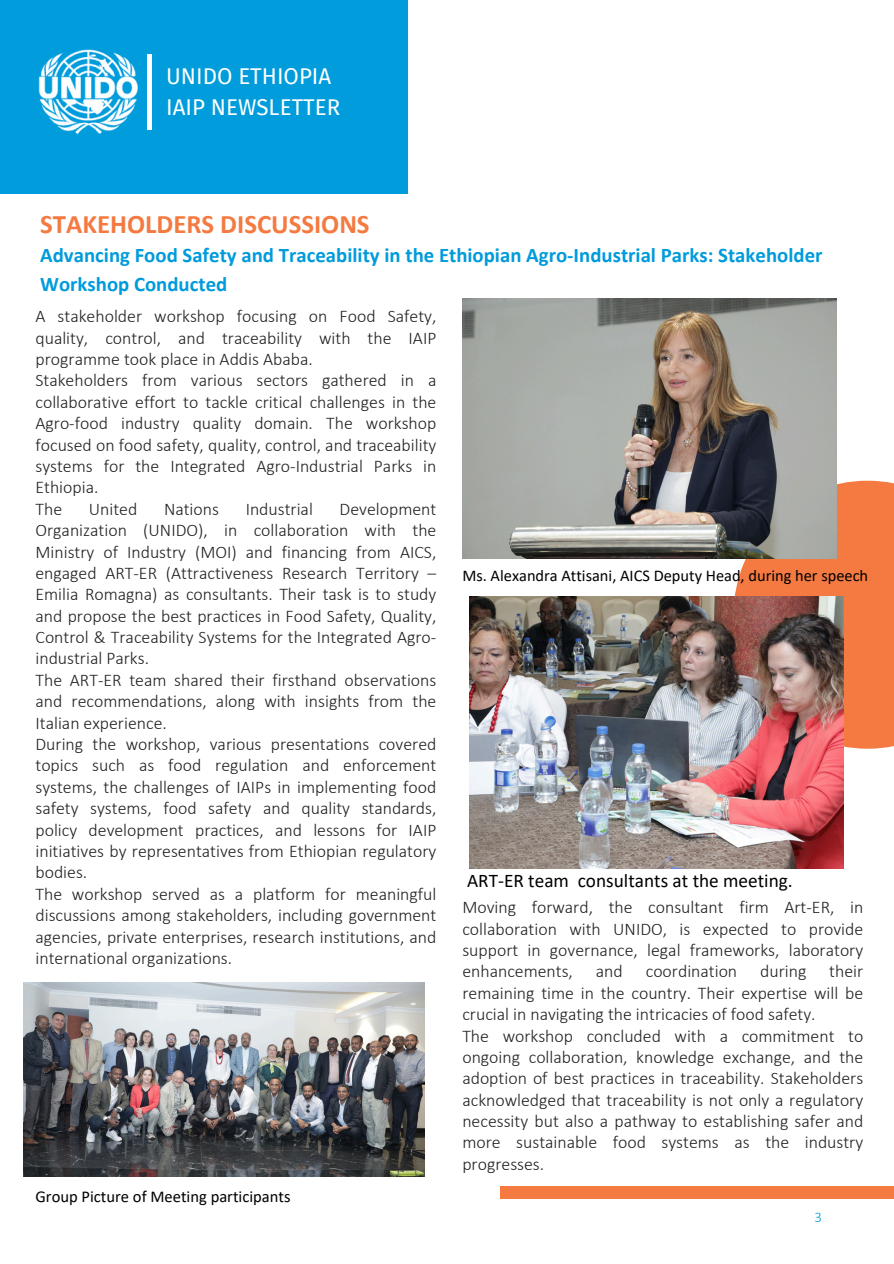
<style>
.page{position:relative;width:894px;height:1264px;background:#fff}
.page>*{position:absolute;margin:0;border:0;box-sizing:border-box;transform-origin:0 0}
.t1{font:700 26.85px "Calibri";color:#f47a41}
.t2{font:22.35px/30.9px "Fira Sans";color:#fff}
.t3{font:700 20.85px/29px "Calibri";color:#009bdb}
.t4{font:19.35px "Calibri";color:#000}
.t5{font:300 17.85px/21.3px "Calibri";color:#231f20}
.t6{font:16.5px "Calibri";color:#000}
.t7{font:16.35px "Calibri";color:#000}
.t8{font:300 14.85px "Calibri";color:#009bdb}
</style>
<div class="page">
<div style="left:0;top:0;width:407px;height:194px;background:#009cdc"></div>
<img style="left:38px;top:49px;width:99px;height:86px">
<div style="left:147px;top:54px;width:5px;height:76px;background:#fff"></div>
<div style="left:733px;top:480px;width:160px;height:268px;background:#f47a41"></div>
<img style="left:462px;top:298px;width:373px;height:260px">
<img style="left:469px;top:596px;width:374px;height:272px">
<img style="left:24px;top:982px;width:400px;height:194px">
<div style="left:500px;top:1186px;width:393px;height:12px;background:#f47a41"></div>
<h4 class="t2" style="left:166px;top:61px;width:175px">UNIDO ETHIOPIA<br>IAIP NEWSLETTER</h4>
<p class="t1" style="left:40px;top:213px;width:331px">STAKEHOLDERS DISCUSSIONS</p>
<h4 class="t3" style="left:40px;top:242px;width:783px">Advancing Food Safety and Traceability in the Ethiopian Agro-Industrial Parks: Stakeholder<br>Workshop Conducted</h4>
<p class="t5" style="left:35px;top:307px;width:402px">A stakeholder workshop focusing on Food Safety, quality, control, and traceability with the IAIP programme took place in Addis Ababa.<br>Stakeholders from various sectors gathered in a collaborative effort to tackle critical challenges in the Agro-food industry quality domain. The workshop focused on food safety, quality, control, and traceability systems for the Integrated Agro-Industrial Parks in Ethiopia.<br>The</p>
<p class="t5" style="left:35px;top:499px;width:402px;text-indent:304px">Development Organization (UNIDO), in collaboration with the Ministry of Industry (MOI) and financing from AICS, engaged ART-ER (Attractiveness Research Territory – Emilia Romagna) as consultants. Their task is to study and propose the best practices in Food Safety, Quality, Control &amp; Traceability Systems for the Integrated Agro&shy;industrial Parks.<br>The ART-ER team shared their firsthand observations and recommendations, along with insights from the Italian experience.<br>During the workshop, various presentations covered topics such as food regulation and enforcement systems, the challenges of IAIPs in implementing food safety systems, food safety and quality standards, policy development practices, and lessons for IAIP initiatives by representatives from Ethiopian regulatory bodies.<br>The workshop served as a platform for meaningful discussions among stakeholders, including government agencies, private enterprises, research institutions, and international organizations.</p>
<p class="t5" style="left:89px;top:499px;width:50px">United</p>
<p class="t5" style="left:164px;top:499px;width:56px">Nations</p>
<p class="t5" style="left:245px;top:499px;width:69px">Industrial</p>
<p class="t6" style="left:35px;top:1189px;width:256px">Group Picture of Meeting participants</p>
<p class="t7" style="left:462px;top:568px;width:407px">Ms. Alexandra Attisani, AICS Deputy Head, during her speech</p>
<p class="t4" style="left:467px;top:872px;width:327px">ART-ER team consultants at the meeting.</p>
<h4 class="t5" style="left:462px;top:898px;width:402px;text-align:justify">Moving forward, the consultant firm Art-ER, in collaboration with UNIDO, is expected to provide support in governance, legal frameworks, laboratory enhancements,</h4>
<h4 class="t5" style="left:462px;top:962px;width:402px;text-indent:367px">their remaining time in the country. Their expertise will be crucial in navigating the intricacies of food safety.<br>The workshop concluded with a commitment to ongoing collaboration, knowledge exchange, and the adoption of best practices in traceability. Stakeholders acknowledged that traceability is not only a regulatory necessity but also a pathway to establishing safer and more sustainable food systems as the industry progresses.</h4>
<h4 class="t5" style="left:595px;top:962px;width:28px">and</h4>
<h4 class="t5" style="left:645px;top:962px;width:93px">coordination</h4>
<h4 class="t5" style="left:760px;top:962px;width:48px">during</h4>
<p class="t8" style="left:814px;top:1211px;width:9px">3</p>
</div>
